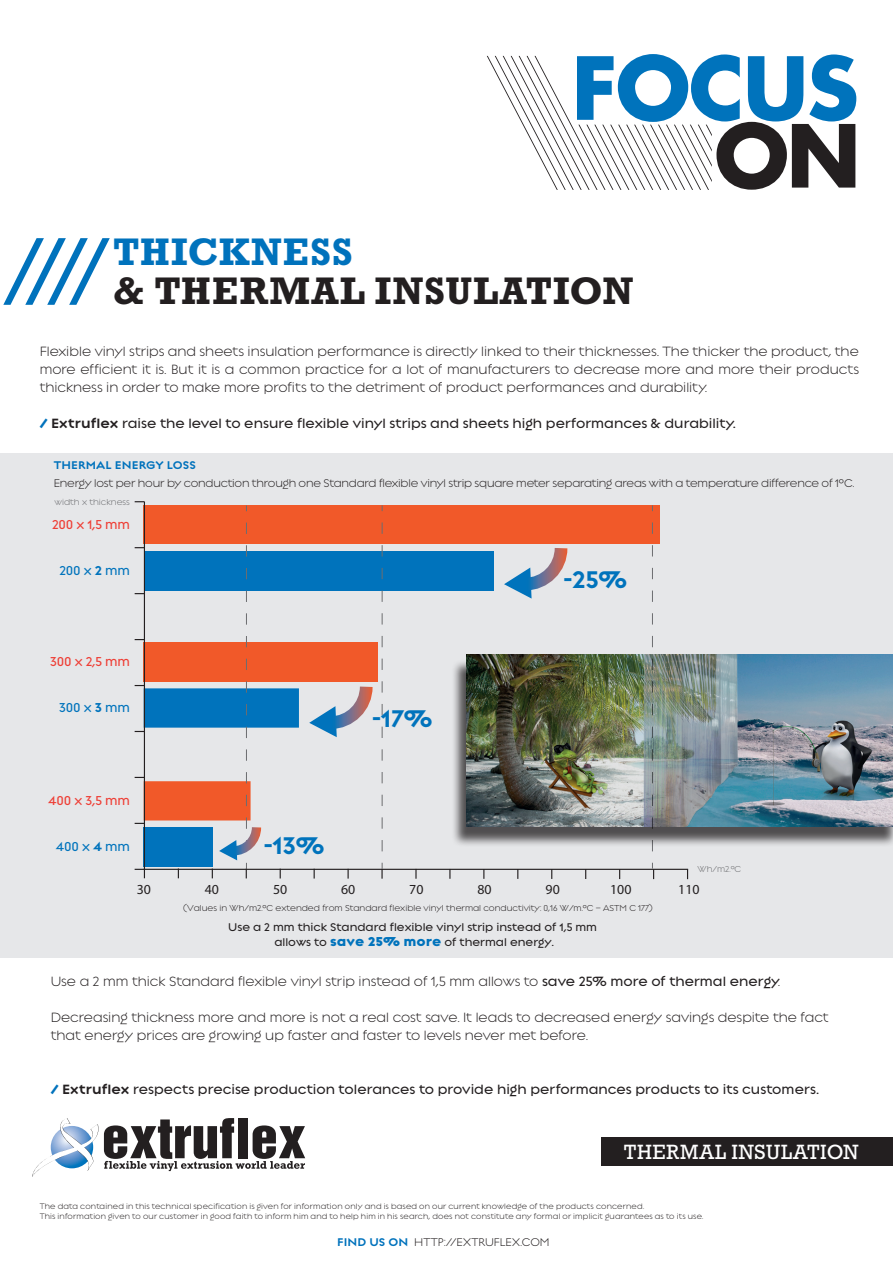
<style>
.page{position:relative;width:893px;height:1263px;background:#fff}
.page>*{position:absolute;margin:0;border:0;box-sizing:border-box;transform-origin:0 0}
.t1{font:700 84.45px "Futura Std";letter-spacing:-.02em;color:#0073bc}
.t2{font:700 84.45px "Futura Std";color:#231f20}
.t3{font:700 39px "Rockwell Std";letter-spacing:.02em;color:#231f20}
.t4{font:700 39px "Rockwell Std";letter-spacing:.02em;color:#0072bc}
.t5{font:700 32.4px "Regulator";color:#0073bc}
.t6{font:21px "Rockwell Std";letter-spacing:.035em;color:#fff}
.t7{font:300 18px/18px "Regulator";color:#231f20}
.t8{font:500 18px "Regulator";color:#231f20}
.t9{font:500 17.4px "Regulator";letter-spacing:-.01em;color:#ee3e35}
.t10{font:500 17.4px "Regulator";letter-spacing:-.01em;color:#0073bc}
.t11{font:300 15px "Regulator";letter-spacing:-.01em;color:#231f20}
.t12{font:500 15px/15px "Regulator";color:#231f20;text-align:center}
.t13{font:700 15px "Regulator";letter-spacing:.005em;color:#0072bc}
.t14{font:13.8px "Myriad Pro";color:#231f20}
.t15{font:300 11.55px "Regulator";color:#231f20}
.t16{font:300 11.55px "Regulator";color:#6c6d70}
.t17{font:300 10.5px/10.5px "Regulator";letter-spacing:.015em;color:#231f20}
.s1{font-weight:800;color:#0072bc}
.s2{font-weight:700}
.s3{font-weight:800;font-size:17.4px;color:#0073bc}
.s4{font-weight:500}
.s5{font-weight:700;color:#0072bc}
</style>
<div class="page">
<div style="left:0;top:452px;width:893px;height:505px;background:#e6e7e9"></div>
<svg style="left:143px;top:501px;width:546px;height:369px"></svg>
<svg style="left:652px;top:863px;width:2px;height:16px"></svg>
<svg style="left:415px;top:869px;width:2px;height:10px"></svg>
<svg style="left:381px;top:863px;width:2px;height:16px"></svg>
<svg style="left:135px;top:868px;width:10px;height:10px"></svg>
<svg style="left:504px;top:535px;width:70px;height:63px"></svg>
<svg style="left:309px;top:517px;width:74px;height:334px"></svg>
<svg style="left:219px;top:517px;width:47px;height:361px"></svg>
<div style="left:451px;top:659px;width:442px;height:189px;background:#231f20;opacity:.75"></div>
<img style="left:466px;top:654px;width:427px;height:172px">
<svg style="left:3px;top:238px;width:107px;height:67px"></svg>
<svg style="left:487px;top:56px;width:225px;height:134px"></svg>
<svg style="left:32px;top:1118px;width:273px;height:58px"></svg>
<div style="left:602px;top:1137px;width:291px;height:29px;background:#231f20"></div>
<h1 class="t1" style="left:572px;top:32px;width:289px">FOCUS</h1>
<h1 class="t2" style="left:714px;top:100px;width:148px">ON</h1>
<h2 class="t4" style="left:113px;top:228px;width:241px">THICKNESS</h2>
<h2 class="t3" style="left:113px;top:267px;width:522px">&amp; THERMAL INSULATION</h2>
<p class="t7" style="left:40px;top:342px;width:821px;text-align:justify">Flexible vinyl strips and sheets insulation performance is directly linked to their thicknesses. The thicker the product, the more efficient it is. But it is a common practice for a lot of manufacturers to decrease more and more their products thickness in order to make more profits to the detriment of product performances and durability.</p>
<p class="t8" style="left:40px;top:414px;width:697px"><span class="s1">/</span> <span class="s2">Extruflex</span> raise the level to ensure flexible vinyl strips and sheets high performances &amp; durability.</p>
<p class="t13" style="left:54px;top:456px;width:144px">THERMAL ENERGY LOSS</p>
<p class="t11" style="left:54px;top:474px;width:802px">Energy lost per hour by conduction through one Standard flexible vinyl strip square meter separating areas with a temperature difference of 1°C.</p>
<p class="t16" style="left:54px;top:495px;width:77px">width x thickness</p>
<p class="t9" style="left:52px;top:515px;width:80px">200 x 1,5 mm</p>
<p class="t10" style="left:59px;top:561px;width:72px">200 x <span class="s2">2</span> mm</p>
<p class="t9" style="left:50px;top:652px;width:81px">300 x 2,5 mm</p>
<p class="t10" style="left:59px;top:698px;width:72px">300 x <span class="s2">3</span> mm</p>
<p class="t9" style="left:48px;top:791px;width:83px">400 x 3,5 mm</p>
<p class="t10" style="left:56px;top:837px;width:76px">400 x <span class="s2">4</span> mm</p>
<h3 class="t5" style="left:264px;top:828px;width:62px">-13%</h3>
<h3 class="t5" style="left:372px;top:701px;width:62px">-17%</h3>
<h3 class="t5" style="left:563px;top:562px;width:65px">-25%</h3>
<p class="t16" style="left:698px;top:863px;width:45px">Wh/m2.°C</p>
<p class="t14" style="left:137px;top:881px;width:16px">30</p>
<p class="t14" style="left:205px;top:881px;width:16px">40</p>
<p class="t14" style="left:273px;top:881px;width:16px">50</p>
<p class="t14" style="left:341px;top:881px;width:16px">60</p>
<p class="t14" style="left:409px;top:881px;width:16px">70</p>
<p class="t14" style="left:477px;top:881px;width:16px">80</p>
<p class="t14" style="left:546px;top:881px;width:16px">90</p>
<p class="t14" style="left:610px;top:881px;width:23px">100</p>
<p class="t14" style="left:678px;top:881px;width:23px">110</p>
<p class="t15" style="left:183px;top:902px;width:471px">(Values in Wh/m2.°C extended from Standard flexible vinyl thermal conductivity: 0,16 W/m.°C – ASTM C 177)</p>
<p class="t12" style="left:228px;top:919px;width:370px">Use a 2 mm thick Standard flexible vinyl strip instead of 1,5 mm allows to <span class="s3">save 25% more</span> of thermal energy.</p>
<p class="t7" style="left:51px;top:962px;width:779px;line-height:36px">Use a 2 mm thick Standard flexible vinyl strip instead of 1,5 mm allows to <span class="s4">save 25% more of thermal energy</span>.<br>Decreasing thickness more and more is not a real cost save. It leads to decreased energy savings despite the fact</p>
<p class="t7" style="left:51px;top:1025px;width:539px">that energy prices are growing up faster and faster to levels never met before.</p>
<p class="t8" style="left:51px;top:1080px;width:770px"><span class="s1">/</span> <span class="s2">Extruflex</span> respects precise production tolerances to provide high performances products to its customers.</p>
<p class="t6" style="left:624px;top:1139px;width:236px">THERMAL INSULATION</p>
<p class="t17" style="left:40px;top:1200px;width:665px">The data contained in this technical specification is given for information only and is based on our current knowledge of the products concerned.<br>This information given to our customer in good faith to inform him and to help him in his search, does not constitute any formal or implicit guarantees as to its use.</p>
<p class="t11" style="left:337px;top:1234px;width:214px"><span class="s5">FIND US ON</span> HTTP://EXTRUFLEX.COM</p>
</div>
